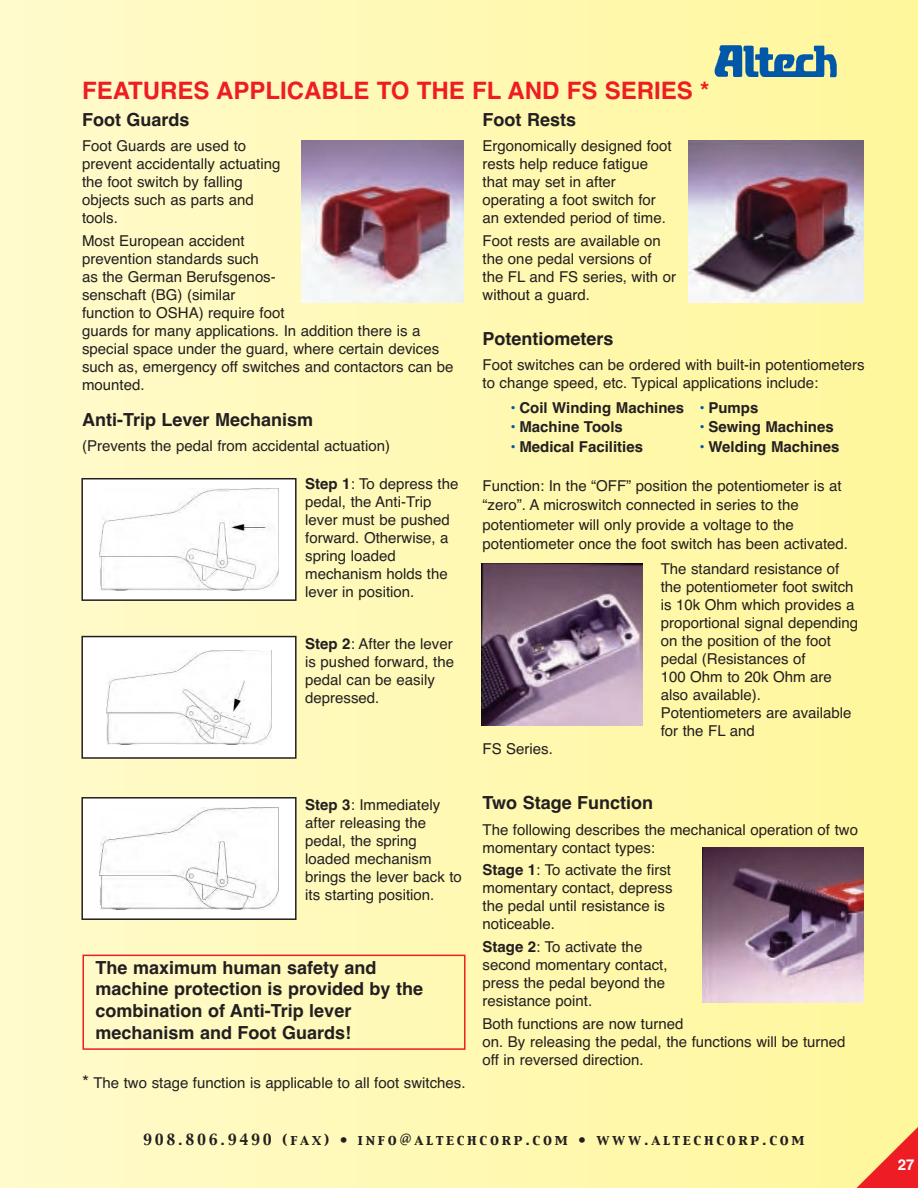
<style>
.page{position:relative;width:918px;height:1188px;background:#fff}
.page>*{position:absolute;margin:0;border:0;box-sizing:border-box;transform-origin:0 0}
.t1{font:700 24px "Helvetica";color:#ee1d23}
.t2{font:700 18px/21.6px "Helvetica";color:#231f20}
.t3{font:15px/18px "Helvetica";color:#231f20}
.t4{font:700 15px "Helvetica";color:#231f20}
.t5{font:700 15px "Helvetica";color:#fff}
.t6{font:13.5px "Capitals";letter-spacing:.2em;color:#231f20}
.s1{font-weight:700}
.s2{font-size:18px}
.s3{font-weight:400;color:#0157a8}
</style>
<div class="page">
<div style="left:0;top:0;width:918px;height:1188px;background:linear-gradient(to right,#fffacc,#fff79b)"></div>
<svg style="left:850px;top:1118px;width:68px;height:70px;background:#f8a16c"></svg>
<img style="left:714px;top:45px;width:123px;height:33px">
<div style="left:82px;top:479px;width:214px;height:121px;background:#fff"></div>
<img style="left:99px;top:488px;width:180px;height:103px">
<div style="left:81px;top:478px;width:216px;height:123px;border:2px solid #231f20"></div>
<div style="left:82px;top:637px;width:214px;height:121px;background:#fff"></div>
<img style="left:106px;top:650px;width:166px;height:95px">
<div style="left:81px;top:636px;width:216px;height:123px;border:2px solid #231f20"></div>
<div style="left:82px;top:798px;width:214px;height:121px;background:#fff"></div>
<img style="left:99px;top:807px;width:180px;height:103px">
<div style="left:81px;top:797px;width:216px;height:123px;border:2px solid #231f20"></div>
<div style="left:82px;top:955px;width:384px;height:95px;border:2px solid #ee1d23"></div>
<img style="left:302px;top:140px;width:162px;height:162px">
<img style="left:688px;top:140px;width:176px;height:162px">
<img style="left:482px;top:564px;width:161px;height:162px">
<img style="left:702px;top:847px;width:162px;height:155px">
<h1 class="t1" style="left:82px;top:77px;width:629px">FEATURES APPLICABLE TO THE FL AND FS SERIES *</h1>
<p class="t2" style="left:82px;top:109px;width:109px">Foot Guards</p>
<p class="t3" style="left:82px;top:136px;width:200px">Foot Guards are used to prevent accidentally actuating the foot switch by falling objects such as parts and tools.</p>
<p class="t3" style="left:82px;top:232px;width:373px">Most European accident<br>prevention standards such<br>as the German Berufsgenos-<br>senschaft (BG) (similar<br>function to OSHA) require foot<br>guards for many applications. In addition there is a special space under the guard, where certain devices such as, emergency off switches and contactors can be mounted.</p>
<p class="t2" style="left:82px;top:409px;width:232px">Anti-Trip Lever Mechanism</p>
<p class="t3" style="left:82px;top:437px;width:309px">(Prevents the pedal from accidental actuation)</p>
<p class="t3" style="left:305px;top:474px;width:155px"><span class="s1">Step 1</span>: To depress the pedal, the Anti-Trip lever must be pushed forward. Otherwise, a spring loaded mechanism holds the lever in position.</p>
<p class="t3" style="left:305px;top:635px;width:150px"><span class="s1">Step 2</span>: After the lever is pushed forward, the pedal can be easily depressed.</p>
<p class="t3" style="left:305px;top:796px;width:158px"><span class="s1">Step 3</span>: Immediately after releasing the pedal, the spring loaded mechanism brings the lever back to its starting position.</p>
<p class="t2" style="left:96px;top:957px;width:329px">The maximum human safety and machine protection is provided by the combination of Anti-Trip lever mechanism and Foot Guards!</p>
<p class="t3" style="left:82px;top:1074px;width:385px"><span class="s2">*</span> The two stage function is applicable to all foot switches.</p>
<p class="t2" style="left:483px;top:109px;width:95px">Foot Rests</p>
<p class="t3" style="left:483px;top:137px;width:191px">Ergonomically designed foot rests help reduce fatigue that may set in after operating a foot switch for an extended period of time.</p>
<p class="t3" style="left:483px;top:232px;width:195px">Foot rests are available on the one pedal versions of the FL and FS series, with or without a guard.</p>
<p class="t2" style="left:483px;top:328px;width:133px">Potentiometers</p>
<p class="t3" style="left:483px;top:356px;width:384px">Foot switches can be ordered with built-in potentiometers to change speed, etc. Typical applications include:</p>
<p class="t4" style="left:510px;top:399px;width:250px"><span class="s3">•</span> Coil Winding Machines <span class="s3">•</span> Pumps</p>
<p class="t4" style="left:510px;top:418px;width:115px"><span class="s3">•</span> Machine Tools</p>
<p class="t4" style="left:699px;top:418px;width:137px"><span class="s3">•</span> Sewing Machines</p>
<p class="t4" style="left:510px;top:438px;width:135px"><span class="s3">•</span> Medical Facilities</p>
<p class="t4" style="left:699px;top:438px;width:142px"><span class="s3">•</span> Welding Machines</p>
<p class="t3" style="left:483px;top:476px;width:367px;line-height:19.5px">Function: In the “OFF” position the potentiometer is at “zero”. A microswitch connected in series to the potentiometer will only provide a voltage to the potentiometer once the foot switch has been activated.</p>
<p class="t3" style="left:661px;top:560px;width:199px">The standard resistance of the potentiometer foot switch is 10k Ohm which provides a proportional signal depending on the position of the foot pedal (Resistances of<br>100 Ohm to 20k Ohm are also available).<br>Potentiometers are available for the FL and</p>
<p class="t3" style="left:483px;top:740px;width:72px">FS Series.</p>
<p class="t2" style="left:483px;top:792px;width:172px">Two Stage Function</p>
<p class="t3" style="left:483px;top:821px;width:377px">The following describes the mechanical operation of two momentary contact types:</p>
<p class="t3" style="left:483px;top:860px;width:192px"><span class="s1">Stage 1</span>: To activate the first momentary contact, depress the pedal until resistance is noticeable.</p>
<p class="t3" style="left:483px;top:938px;width:187px"><span class="s1">Stage 2</span>: To activate the second momentary contact, press the pedal beyond the resistance point.</p>
<p class="t3" style="left:483px;top:1015px;width:364px">Both functions are now turned<br>on. By releasing the pedal, the functions will be turned off in reversed direction.</p>
<p class="t6" style="left:143px;top:1132px;width:663px">908.806.9490 (FAX) • INFO@ALTECHCORP.COM • WWW.ALTECHCORP.COM</p>
<p class="t5" style="left:898px;top:1156px;width:18px">27</p>
</div>
